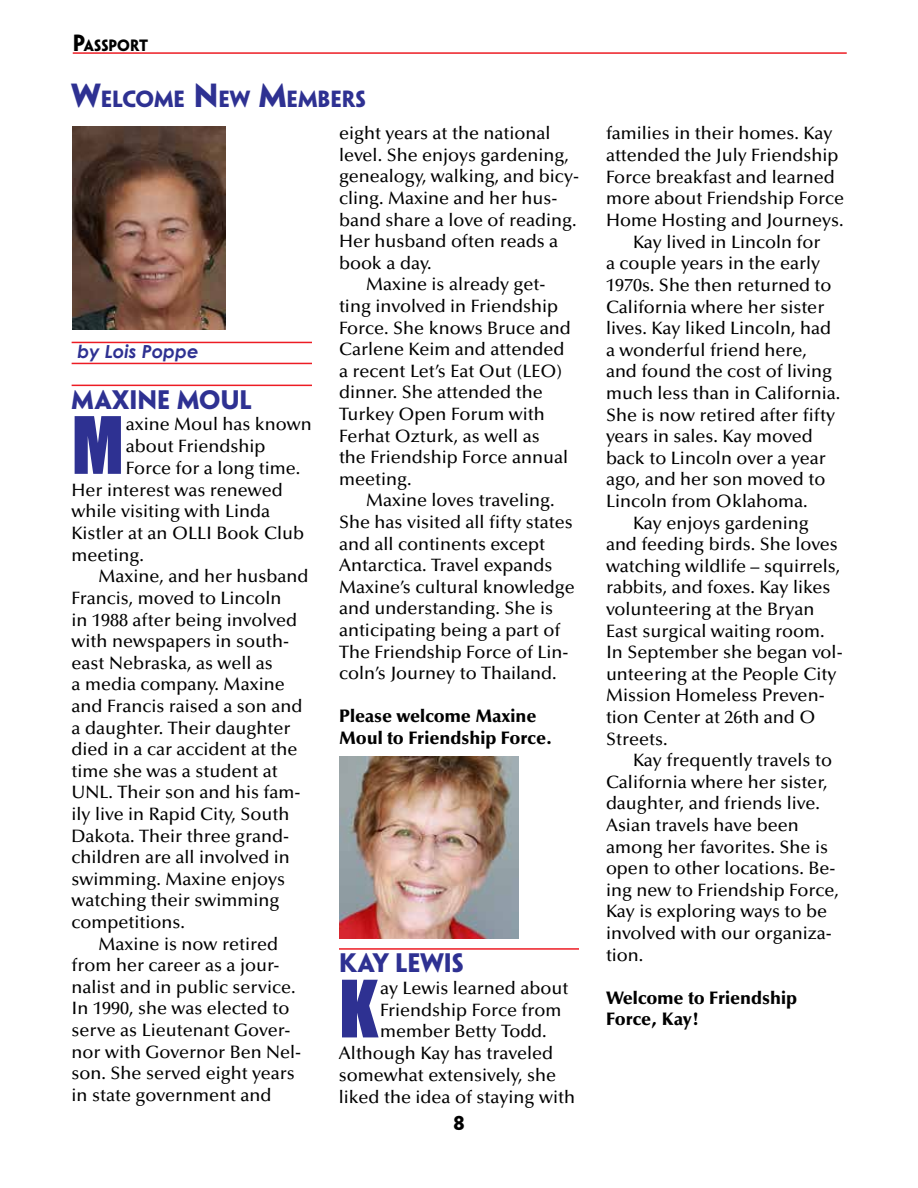
<style>
.page{position:relative;width:918px;height:1188px;background:#fff}
.page>*{position:absolute;margin:0;border:0;box-sizing:border-box;transform-origin:0 0}
.t1{font:73.05px "Impact";color:#2e3192}
.t2{font:700 24px "Penumbra Sans Std";color:#2e3192}
.t3{font:700 21px "Penumbra Sans Std";color:#2e3192}
.t4{font:500 18px "Optima LT Std";color:#000}
.t5{font:900 18px/21.6px "Optima LT Std";color:#000}
.t6{font:italic 700 18px "Century Gothic";color:#2e3192}
.t7{font:700 18px "Penumbra Sans Std";color:#000}
.t8{font:700 14.7px "Penumbra Sans Std";letter-spacing:-.005em;color:#000}
.s1{font-size:21px}
.s2{font-size:30px}
</style>
<div class="page">
<hr style="left:73px;top:52px;width:774px;height:2px;background:#ed1c24">
<hr style="left:72px;top:342px;width:240px;height:1px;background:#ed1c24">
<hr style="left:72px;top:363px;width:240px;height:1px;background:#ed1c24">
<hr style="left:72px;top:385px;width:240px;height:1px;background:#ed1c24">
<img style="left:339px;top:757px;width:180px;height:182px">
<hr style="left:339px;top:948px;width:240px;height:2px;background:#ed1c24">
<img style="left:72px;top:126px;width:154px;height:203px">
<p class="t8" style="left:73px;top:36px;width:77px"><span class="s1">P</span>ASSPORT</p>
<p class="t3" style="left:72px;top:85px;width:296px"><span class="s2">W</span>ELCOME <span class="s2">N</span>EW <span class="s2">M</span>EMBERS</p>
<p class="t6" style="left:78px;top:340px;width:122px">by Lois Poppe</p>
<h2 class="t2" style="left:72px;top:384px;width:181px">MAXINE MOUL</h2>
<h1 class="t1" style="left:72px;top:389px;width:54px">M</h1>
<p class="t4" style="left:126px;top:414px;width:188px">axine Moul has known</p>
<p class="t4" style="left:126px;top:436px;width:141px">about Friendship</p>
<p class="t4" style="left:126px;top:458px;width:176px">Force for a long time.</p>
<p class="t4" style="left:72px;top:479px;width:213px">Her interest was renewed</p>
<p class="t4" style="left:72px;top:501px;width:200px">while visiting with Linda</p>
<p class="t4" style="left:72px;top:523px;width:234px">Kistler at an OLLI Book Club</p>
<p class="t4" style="left:72px;top:545px;width:74px">meeting.</p>
<p class="t4" style="left:99px;top:566px;width:212px">Maxine, and her husband</p>
<p class="t4" style="left:72px;top:588px;width:211px">Francis, moved to Lincoln</p>
<p class="t4" style="left:72px;top:609px;width:227px">in 1988 after being involved</p>
<p class="t4" style="left:72px;top:631px;width:219px">with newspapers in south-</p>
<p class="t4" style="left:72px;top:653px;width:203px">east Nebraska, as well as</p>
<p class="t4" style="left:72px;top:674px;width:215px">a media company. Maxine</p>
<p class="t4" style="left:72px;top:696px;width:232px">and Francis raised a son and</p>
<p class="t4" style="left:72px;top:717px;width:220px">a daughter. Their daughter</p>
<p class="t4" style="left:72px;top:739px;width:228px">died in a car accident at the</p>
<p class="t4" style="left:72px;top:761px;width:208px">time she was a student at</p>
<p class="t4" style="left:72px;top:782px;width:230px">UNL. Their son and his fam-</p>
<p class="t4" style="left:72px;top:804px;width:219px">ily live in Rapid City, South</p>
<p class="t4" style="left:72px;top:825px;width:219px">Dakota. Their three grand-</p>
<p class="t4" style="left:72px;top:847px;width:220px">children are all involved in</p>
<p class="t4" style="left:72px;top:869px;width:215px">swimming. Maxine enjoys</p>
<p class="t4" style="left:72px;top:890px;width:209px">watching their swimming</p>
<p class="t4" style="left:72px;top:912px;width:115px">competitions.</p>
<p class="t4" style="left:99px;top:933px;width:181px">Maxine is now retired</p>
<p class="t4" style="left:72px;top:955px;width:209px">from her career as a jour-</p>
<p class="t4" style="left:72px;top:977px;width:225px">nalist and in public service.</p>
<p class="t4" style="left:72px;top:998px;width:219px">In 1990, she was elected to</p>
<p class="t4" style="left:72px;top:1020px;width:220px">serve as Lieutenant Gover-</p>
<p class="t4" style="left:72px;top:1041px;width:231px">nor with Governor Ben Nel-</p>
<p class="t4" style="left:72px;top:1063px;width:225px">son. She served eight years</p>
<p class="t4" style="left:72px;top:1085px;width:201px">in state government and</p>
<p class="t4" style="left:339px;top:123px;width:213px">eight years at the national</p>
<p class="t4" style="left:339px;top:145px;width:232px">level. She enjoys gardening,</p>
<p class="t4" style="left:339px;top:166px;width:241px">genealogy, walking, and bicy-</p>
<p class="t4" style="left:339px;top:188px;width:220px">cling. Maxine and her hus-</p>
<p class="t4" style="left:339px;top:209px;width:239px">band share a love of reading.</p>
<p class="t4" style="left:339px;top:231px;width:221px">Her husband often reads a</p>
<p class="t4" style="left:339px;top:253px;width:94px">book a day.</p>
<p class="t4" style="left:366px;top:274px;width:181px">Maxine is already get-</p>
<p class="t4" style="left:339px;top:296px;width:221px">ting involved in Friendship</p>
<p class="t4" style="left:339px;top:317px;width:233px">Force. She knows Bruce and</p>
<p class="t4" style="left:339px;top:339px;width:227px">Carlene Keim and attended</p>
<p class="t4" style="left:339px;top:361px;width:225px">a recent Let’s Eat Out (LEO)</p>
<p class="t4" style="left:339px;top:382px;width:205px">dinner. She attended the</p>
<p class="t4" style="left:339px;top:404px;width:207px">Turkey Open Forum with</p>
<p class="t4" style="left:339px;top:425px;width:202px">Ferhat Ozturk, as well as</p>
<p class="t4" style="left:339px;top:447px;width:231px">the Friendship Force annual</p>
<p class="t4" style="left:339px;top:469px;width:74px">meeting.</p>
<p class="t4" style="left:366px;top:490px;width:190px">Maxine loves traveling.</p>
<p class="t4" style="left:339px;top:512px;width:235px">She has visited all fifty states</p>
<p class="t4" style="left:339px;top:533px;width:208px">and all continents except</p>
<p class="t4" style="left:339px;top:555px;width:215px">Antarctica. Travel expands</p>
<p class="t4" style="left:339px;top:577px;width:237px">Maxine’s cultural knowledge</p>
<p class="t4" style="left:339px;top:598px;width:216px">and understanding. She is</p>
<p class="t4" style="left:339px;top:620px;width:223px">anticipating being a part of</p>
<p class="t4" style="left:339px;top:641px;width:231px">The Friendship Force of Lin-</p>
<p class="t4" style="left:339px;top:663px;width:219px">coln’s Journey to Thailand.</p>
<p class="t5" style="left:339px;top:706px;width:215px">Please welcome Maxine<br>Moul to Friendship Force.</p>
<h2 class="t2" style="left:339px;top:948px;width:126px">KAY LEWIS</h2>
<h1 class="t1" style="left:339px;top:952px;width:41px">K</h1>
<p class="t4" style="left:380px;top:978px;width:190px">ay Lewis learned about</p>
<p class="t4" style="left:380px;top:1000px;width:183px">Friendship Force from</p>
<p class="t4" style="left:380px;top:1021px;width:168px">member Betty Todd.</p>
<p class="t4" style="left:339px;top:1043px;width:216px">Although Kay has traveled</p>
<p class="t4" style="left:339px;top:1065px;width:219px">somewhat extensively, she</p>
<p class="t4" style="left:339px;top:1087px;width:238px">liked the idea of staying with</p>
<p class="t7" style="left:453px;top:1112px;width:13px">8</p>
<p class="t4" style="left:606px;top:123px;width:228px">families in their homes. Kay</p>
<p class="t4" style="left:606px;top:145px;width:234px">attended the July Friendship</p>
<p class="t4" style="left:606px;top:167px;width:230px">Force breakfast and learned</p>
<p class="t4" style="left:606px;top:188px;width:240px">more about Friendship Force</p>
<p class="t4" style="left:606px;top:210px;width:239px">Home Hosting and Journeys.</p>
<p class="t4" style="left:633px;top:232px;width:189px">Kay lived in Lincoln for</p>
<p class="t4" style="left:606px;top:253px;width:216px">a couple years in the early</p>
<p class="t4" style="left:606px;top:275px;width:227px">1970s. She then returned to</p>
<p class="t4" style="left:606px;top:296px;width:220px">California where her sister</p>
<p class="t4" style="left:606px;top:318px;width:227px">lives. Kay liked Lincoln, had</p>
<p class="t4" style="left:606px;top:340px;width:203px">a wonderful friend here,</p>
<p class="t4" style="left:606px;top:361px;width:228px">and found the cost of living</p>
<p class="t4" style="left:606px;top:383px;width:236px">much less than in California.</p>
<p class="t4" style="left:606px;top:404px;width:231px">She is now retired after fifty</p>
<p class="t4" style="left:606px;top:426px;width:208px">years in sales. Kay moved</p>
<p class="t4" style="left:606px;top:448px;width:221px">back to Lincoln over a year</p>
<p class="t4" style="left:606px;top:469px;width:221px">ago, and her son moved to</p>
<p class="t4" style="left:606px;top:491px;width:203px">Lincoln from Oklahoma.</p>
<p class="t4" style="left:633px;top:512px;width:177px">Kay enjoys gardening</p>
<p class="t4" style="left:606px;top:534px;width:233px">and feeding birds. She loves</p>
<p class="t4" style="left:606px;top:556px;width:236px">watching wildlife – squirrels,</p>
<p class="t4" style="left:606px;top:577px;width:226px">rabbits, and foxes. Kay likes</p>
<p class="t4" style="left:606px;top:599px;width:210px">volunteering at the Bryan</p>
<p class="t4" style="left:606px;top:620px;width:220px">East surgical waiting room.</p>
<p class="t4" style="left:606px;top:642px;width:238px">In September she began vol-</p>
<p class="t4" style="left:606px;top:664px;width:232px">unteering at the People City</p>
<p class="t4" style="left:606px;top:685px;width:220px">Mission Homeless Preven-</p>
<p class="t4" style="left:606px;top:707px;width:211px">tion Center at 26th and O</p>
<p class="t4" style="left:606px;top:728px;width:63px">Streets.</p>
<p class="t4" style="left:633px;top:750px;width:201px">Kay frequently travels to</p>
<p class="t4" style="left:606px;top:772px;width:223px">California where her sister,</p>
<p class="t4" style="left:606px;top:793px;width:215px">daughter, and friends live.</p>
<p class="t4" style="left:606px;top:815px;width:194px">Asian travels have been</p>
<p class="t4" style="left:606px;top:836px;width:224px">among her favorites. She is</p>
<p class="t4" style="left:606px;top:858px;width:231px">open to other locations. Be-</p>
<p class="t4" style="left:606px;top:880px;width:235px">ing new to Friendship Force,</p>
<p class="t4" style="left:606px;top:901px;width:223px">Kay is exploring ways to be</p>
<p class="t4" style="left:606px;top:923px;width:227px">involved with our organiza-</p>
<p class="t4" style="left:606px;top:944px;width:39px">tion.</p>
<p class="t5" style="left:606px;top:987px;width:193px">Welcome to Friendship<br>Force, Kay!</p>
</div>
